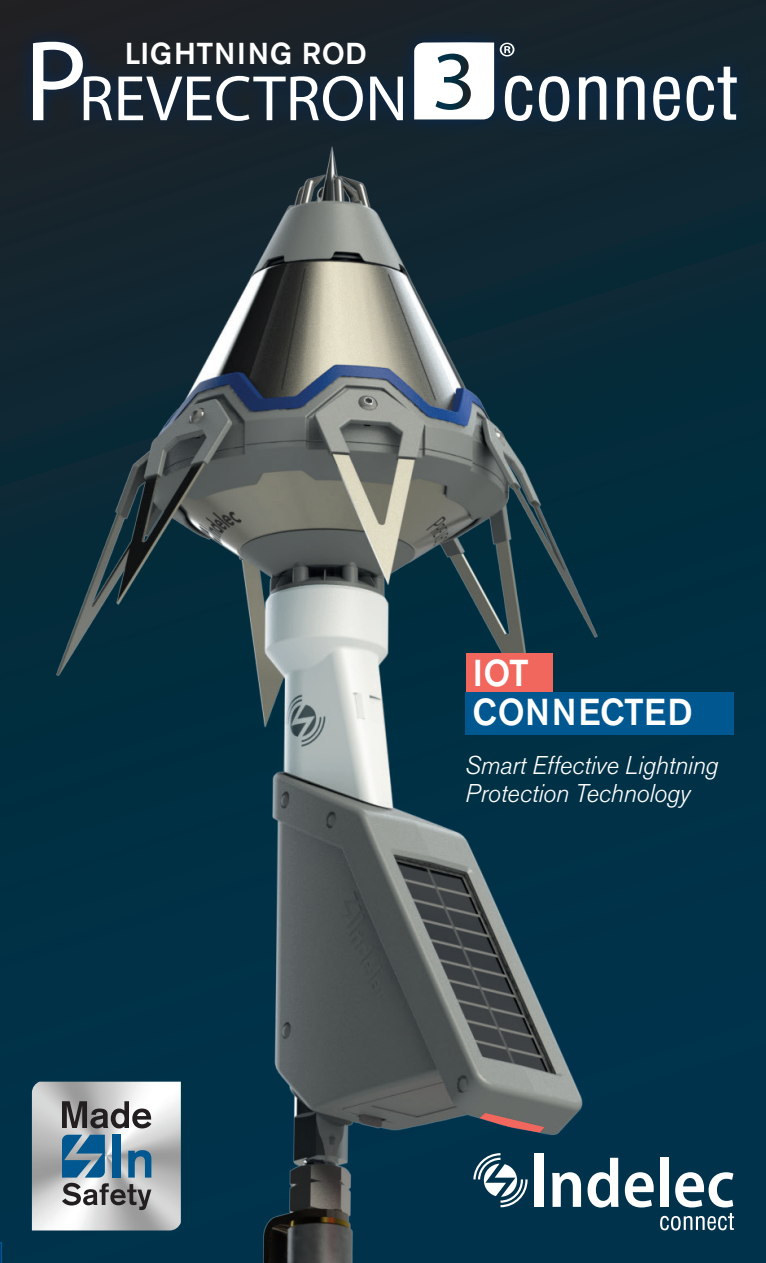
<style>
.page{position:relative;width:766px;height:1263px;background:#fff}
.page>*{position:absolute;margin:0;border:0;box-sizing:border-box;transform-origin:0 0}
.t1{font:75.75px "Arena Condensed";color:#fff}
.t2{font:500 37.2px "Akzidenz Grotesk Pro";letter-spacing:.01em;color:#fff;scale:.94 1}
.t3{font:500 30px "Akzidenz Grotesk Pro";letter-spacing:.02em;color:#fff}
.t4{font:italic 300 25.5px/27.6px "Akzidenz Grotesk Pro";letter-spacing:-.01em;color:#fff}
</style>
<div class="page">
<div style="left:0;top:0;width:765px;height:1263px;background:linear-gradient(to bottom,#12242b,#003652)"></div>
<img style="left:47px;top:141px;width:559px;height:1122px">
<svg style="left:479px;top:1113px;width:65px;height:19px"></svg>
<img style="left:32px;top:1082px;width:149px;height:148px">
<svg style="left:62px;top:1101px;width:89px;height:27px;background:#7c7a7a"></svg>
<div style="left:113px;top:1134px;width:8px;height:43px;background:#015890"></div>
<svg style="left:128px;top:1150px;width:23px;height:27px"></svg>
<svg style="left:62px;top:1135px;width:43px;height:42px;background:#34739b"></svg>
<svg style="left:62px;top:1183px;width:89px;height:27px;background:#929191"></svg>
<div style="left:15px;top:25px;width:738px;height:113px;background:#002b61;opacity:.75"></div>
<svg style="left:33px;top:42px;width:79px;height:78px"></svg>
<svg style="left:118px;top:76px;width:245px;height:45px"></svg>
<svg style="left:370px;top:77px;width:33px;height:43px"></svg>
<svg style="left:414px;top:42px;width:100px;height:77px"></svg>
<svg style="left:473px;top:1153px;width:54px;height:54px"></svg>
<svg style="left:552px;top:1172px;width:29px;height:35px"></svg>
<svg style="left:587px;top:1158px;width:31px;height:49px"></svg>
<svg style="left:624px;top:1172px;width:29px;height:35px"></svg>
<div style="left:660px;top:1158px;width:8px;height:49px;background:#fff"></div>
<svg style="left:675px;top:1172px;width:58px;height:35px"></svg>
<svg style="left:660px;top:1213px;width:73px;height:17px"></svg>
<div style="left:535px;top:1153px;width:9px;height:54px;background:#fff"></div>
<svg style="left:0;top:1242px;width:2px;height:21px"></svg>
<div style="left:466px;top:653px;width:86px;height:38px;background:#f1665d"></div>
<div style="left:465px;top:692px;width:268px;height:42px;background:#015890"></div>
<p class="t3" style="left:125px;top:34px;width:243px">LIGHTNING ROD</p>
<h1 class="t1" style="left:501px;top:49px;width:237px">connect</h1>
<p class="t2" style="left:472px;top:649px;width:61px">IOT</p>
<p class="t2" style="left:472px;top:688px;width:235px">CONNECTED</p>
<p class="t4" style="left:465px;top:752px;width:254px">Smart Effective Lightning<br>Protection Technology</p>
</div>
